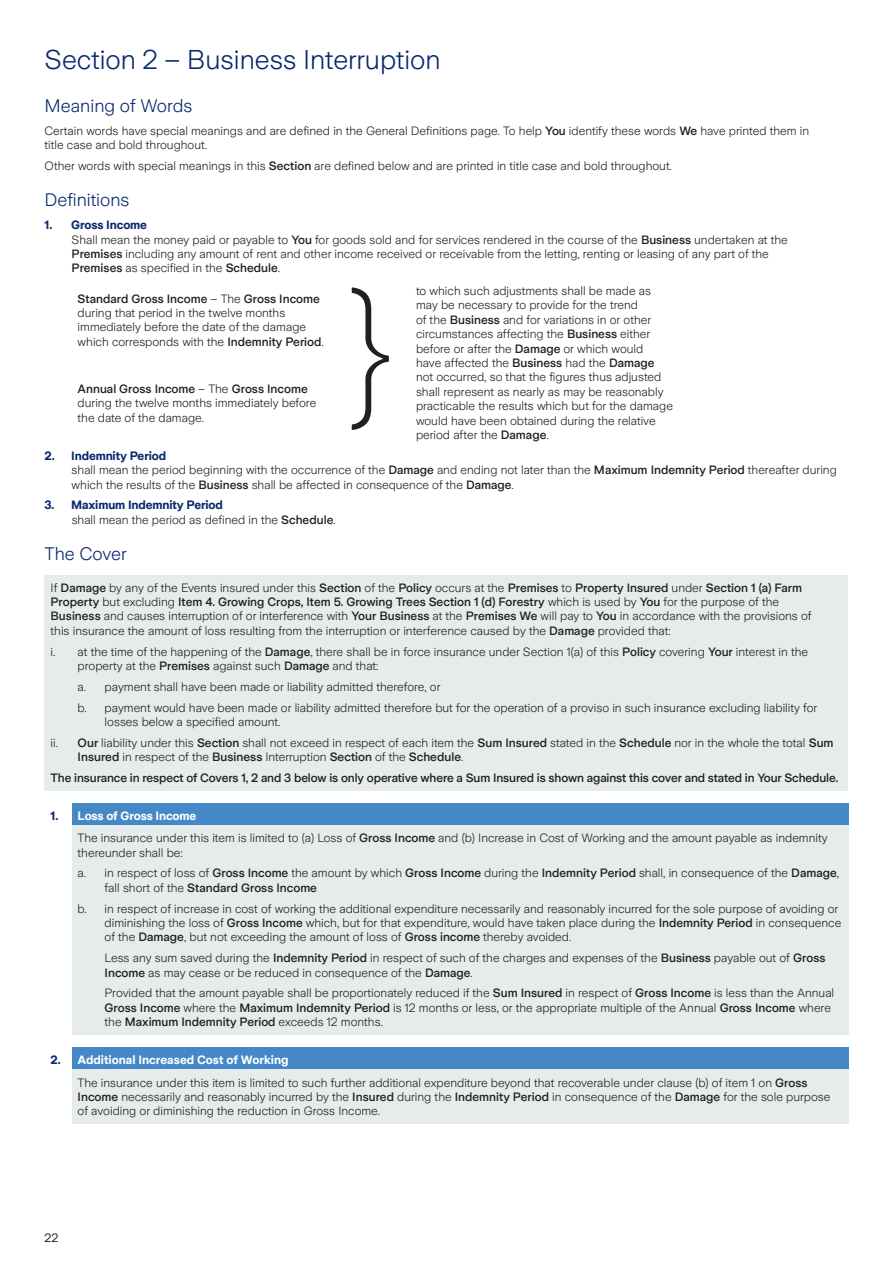
<style>
.page{position:relative;width:893px;height:1263px;background:#fff}
.page>*{position:absolute;margin:0;border:0;box-sizing:border-box;transform-origin:0 0}
.t1{font:300 27px "Zurich Sans";color:#09286d}
.t2{font:300 18px "Zurich Sans";color:#09286d}
.t3{font:300 12px/14.4px "Zurich Sans";color:#231f20}
.t4{font:500 12px/20.7px "Zurich Sans";letter-spacing:-.01em;color:#231f20}
.t5{font:12px "Zurich Sans";color:#231f20}
.s1{font-weight:500}
.s2{font-weight:700;color:#09286d}
.s3{font-weight:300}
.s4{font-weight:700;color:#fff}
</style>
<div class="page">
<svg style="left:351px;top:287px;width:38px;height:143px"></svg>
<div style="left:45px;top:575px;width:803px;height:215px;background:#e6eceb"></div>
<div style="left:72px;top:803px;width:776px;height:22px;background:#4588c7"></div>
<div style="left:72px;top:825px;width:776px;height:210px;background:#e6eceb"></div>
<div style="left:72px;top:1047px;width:776px;height:23px;background:#4588c7"></div>
<div style="left:72px;top:1070px;width:776px;height:54px;background:#e6eceb"></div>
<h1 class="t1" style="left:45px;top:45px;width:398px">Section 2 – Business Interruption</h1>
<h2 class="t2" style="left:45px;top:96px;width:149px">Meaning of Words</h2>
<p class="t3" style="left:45px;top:123px;width:766px">Certain words have special meanings and are defined in the General Definitions page. To help <span class="s1">You</span> identify these words <span class="s1">We</span> have printed them in title case and bold throughout.</p>
<p class="t3" style="left:45px;top:159px;width:629px">Other words with special meanings in this <span class="s1">Section</span> are defined below and are printed in title case and bold throughout.</p>
<h2 class="t2" style="left:45px;top:190px;width:86px">Definitions</h2>
<p class="t3" style="left:72px;top:218px;width:718px;text-indent:-27px"><span class="s2">1. Gross Income<br></span>Shall mean the money paid or payable to <span class="s1">You</span> for goods sold and for services rendered in the course of the <span class="s1">Business</span> undertaken at the <span class="s1">Premises</span> including any amount of rent and other income received or receivable from the letting, renting or leasing of any part of the <span class="s1">Premises</span> as specified in the <span class="s1">Schedule</span>.</p>
<p class="t3" style="left:78px;top:291px;width:248px"><span class="s1">Standard Gross Income</span> – The <span class="s1">Gross Income </span>during that period in the twelve months immediately before the date of the damage which corresponds with the <span class="s1">Indemnity Period</span>.</p>
<p class="t3" style="left:416px;top:284px;width:258px">to which such adjustments shall be made as may be necessary to provide for the trend<br>of the <span class="s1">Business</span> and for variations in or other circumstances affecting the <span class="s1">Business</span> either before or after the <span class="s1">Damage</span> or which would<br>have affected the <span class="s1">Business</span> had the <span class="s1">Damage </span>not occurred, so that the figures thus adjusted shall represent as nearly as may be reasonably practicable the results which but for the damage would have been obtained during the relative period after the <span class="s1">Damage</span>.</p>
<p class="t3" style="left:78px;top:382px;width:240px"><span class="s1">Annual Gross Income</span> – The <span class="s1">Gross Income </span>during the twelve months immediately before the date of the damage.</p>
<p class="t3" style="left:72px;top:449px;width:767px;text-indent:-27px"><span class="s2">2. Indemnity Period<br></span>shall mean the period beginning with the occurrence of the <span class="s1">Damage</span> and ending not later than the <span class="s1">Maximum Indemnity Period</span> thereafter during which the results of the <span class="s1">Business</span> shall be affected in consequence of the <span class="s1">Damage</span>.</p>
<p class="t3" style="left:72px;top:498px;width:265px;text-indent:-27px"><span class="s2">3. Maximum Indemnity Period<br></span>shall mean the period as defined in the <span class="s1">Schedule</span>.</p>
<h2 class="t2" style="left:45px;top:544px;width:84px">The Cover</h2>
<p class="t3" style="left:51px;top:580px;width:762px">If <span class="s1">Damage</span> by any of the Events insured under this <span class="s1">Section</span> of the <span class="s1">Policy</span> occurs at the <span class="s1">Premises</span> to <span class="s1">Property Insured</span> under <span class="s1">Section 1 (a) Farm Property</span> but excluding <span class="s1">Item 4. Growing Crops, Item 5. Growing Trees Section 1 (d) Forestry</span> which is used by <span class="s1">You</span> for the purpose of the <span class="s1">Business</span> and causes interruption of or interference with <span class="s1">Your Business</span> at the <span class="s1">Premises We</span> will pay to <span class="s1">You</span> in accordance with the provisions of this insurance the amount of loss resulting from the interruption or interference caused by the <span class="s1">Damage</span> provided that:</p>
<p class="t3" style="left:78px;top:644px;width:732px;text-indent:-27px">i. at the time of the happening of the <span class="s1">Damage</span>, there shall be in force insurance under Section 1(a) of this <span class="s1">Policy</span> covering <span class="s1">Your</span> interest in the property at the <span class="s1">Premises</span> against such <span class="s1">Damage</span> and that:</p>
<p class="t3" style="left:78px;top:676px;width:741px;line-height:20.7px">a. payment shall have been made or liability admitted therefore, or<br>b. payment would have been made or liability admitted therefore but for the operation of a proviso in such insurance excluding liability for</p>
<p class="t3" style="left:51px;top:712px;width:784px;line-height:20.7px;text-indent:54px">losses below a specified amount.<br>ii. <span class="s1">Our</span> liability under this <span class="s1">Section</span> shall not exceed in respect of each item the <span class="s1">Sum Insured</span> stated in the <span class="s1">Schedule</span> nor in the whole the total <span class="s1">Sum</span></p>
<p class="t4" style="left:51px;top:747px;width:789px;text-indent:27px">Insured <span class="s3">in respect of the</span> Business <span class="s3">Interruption</span> Section <span class="s3">of the</span> Schedule<span class="s3">.<br></span>The insurance in respect of Covers 1, 2 and 3 below is only operative where a Sum Insured is shown against this cover and stated in Your Schedule.</p>
<p class="t3" style="left:78px;top:804px;width:751px;line-height:22.8px;text-indent:-27px"><span class="s2">1.</span> <span class="s4">Loss of Gross Income<br></span>The insurance under this item is limited to (a) Loss of <span class="s1">Gross Income</span> and (b) Increase in Cost of Working and the amount payable as indemnity</p>
<p class="t3" style="left:78px;top:842px;width:763px;line-height:20.9px">thereunder shall be:<br>a. in respect of loss of <span class="s1">Gross Income</span> the amount by which <span class="s1">Gross Income</span> during the <span class="s1">Indemnity Period</span> shall, in consequence of the <span class="s1">Damage</span>,</p>
<p class="t3" style="left:78px;top:877px;width:762px;line-height:20.7px;text-indent:27px">fall short of the <span class="s1">Standard Gross Income<br></span>b. in respect of increase in cost of working the additional expenditure necessarily and reasonably incurred for the sole purpose of avoiding or</p>
<p class="t3" style="left:105px;top:916px;width:738px">diminishing the loss of <span class="s1">Gross Income</span> which, but for that expenditure, would have taken place during the <span class="s1">Indemnity Period</span> in consequence of the <span class="s1">Damage</span>, but not exceeding the amount of loss of <span class="s1">Gross income</span> thereby avoided.</p>
<p class="t3" style="left:105px;top:951px;width:722px">Less any sum saved during the <span class="s1">Indemnity Period</span> in respect of such of the charges and expenses of the <span class="s1">Business</span> payable out of <span class="s1">Gross<br>Income</span> as may cease or be reduced in consequence of the <span class="s1">Damage</span>.</p>
<p class="t3" style="left:105px;top:986px;width:731px">Provided that the amount payable shall be proportionately reduced if the <span class="s1">Sum Insured</span> in respect of <span class="s1">Gross Income</span> is less than the Annual<br><span class="s1">Gross Income</span> where the <span class="s1">Maximum Indemnity Period</span> is 12 months or less, or the appropriate multiple of the Annual <span class="s1">Gross Income</span> where the <span class="s1">Maximum Indemnity Period</span> exceeds 12 months.</p>
<p class="t3" style="left:78px;top:1048px;width:731px;line-height:22.8px;text-indent:-27px"><span class="s2">2.</span> <span class="s4">Additional Increased Cost of Working<br></span>The insurance under this item is limited to such further additional expenditure beyond that recoverable under clause (b) of item 1 on <span class="s1">Gross</span></p>
<p class="t3" style="left:78px;top:1090px;width:754px"><span class="s1">Income</span> necessarily and reasonably incurred by the <span class="s1">Insured</span> during the <span class="s1">Indemnity Period</span> in consequence of the <span class="s1">Damage</span> for the sole purpose of avoiding or diminishing the reduction in Gross Income.</p>
<p class="t5" style="left:45px;top:1231px;width:15px">22</p>
</div>
